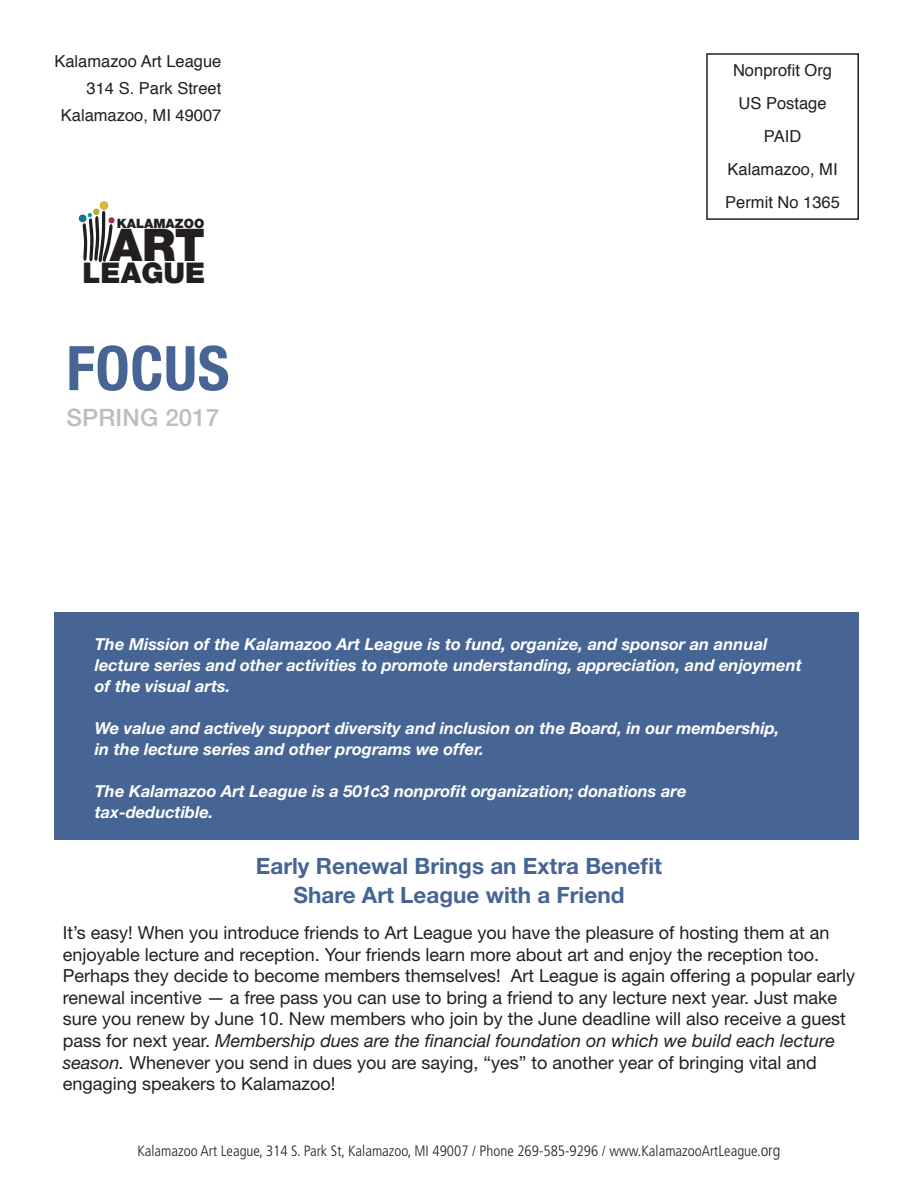
<style>
.page{position:relative;width:918px;height:1188px;background:#fff}
.page>*{position:absolute;margin:0;border:0;box-sizing:border-box;transform-origin:0 0}
.t1{font:700 condensed 61.5px "Helvetica Neue LT Std";letter-spacing:.01em;color:#466595}
.t2{font:900 45px "Helvetica Neue LT Std";color:#231f20}
.t3{font:900 28.5px "Helvetica Neue LT Std";color:#231f20}
.t4{font:500 24px "Helvetica Neue LT Std";letter-spacing:.01em;color:#bcbdc0}
.t5{font:700 22.5px/28.5px "Helvetica Neue LT Std";color:#466595;text-align:center}
.t6{font:18px/21.6px "Helvetica Neue LT Std";color:#231f20}
.t7{font:italic 700 16.5px/21px "Helvetica Neue LT Std";color:#fff}
.t8{font:16.5px/33px "Helvetica";color:#231f20;text-align:right}
.t9{font:300 condensed 15px "Frutiger LT Std";color:#231f20}
.t10{font:900 12.9px "Helvetica Neue LT Std";color:#231f20}
.s1{font-style:italic}
.s2{font-size:16.5px}
</style>
<div class="page">
<div style="left:706px;top:53px;width:153px;height:167px;border:2px solid #231f20"></div>
<svg style="left:78px;top:201px;width:37px;height:62px"></svg>
<div style="left:79px;top:214px;width:8px;height:8px;background:#1b7293;border-radius:50%"></div>
<div style="left:54px;top:612px;width:805px;height:227px;background:#466595"></div>
<p class="t8" style="left:54px;top:49px;width:168px;line-height:27px">Kalamazoo Art League<br>314 S. Park Street<br>Kalamazoo, MI 49007</p>
<p class="t10" style="left:117px;top:216px;width:89px">KALAMAZOO</p>
<h2 class="t2" style="left:110px;top:219px;width:97px">ART</h2>
<h3 class="t3" style="left:83px;top:256px;width:124px">LEAGUE</h3>
<h1 class="t1" style="left:66px;top:331px;width:165px">FOCUS</h1>
<h3 class="t4" style="left:66px;top:403px;width:155px">SPRING 2017</h3>
<p class="t8" style="left:725px;top:55px;width:116px;text-align:center">Nonprofit Org<br>US Postage<br>PAID<br>Kalamazoo, MI<br>Permit No 1365</p>
<p class="t7" style="left:95px;top:633px;width:709px">The Mission of the Kalamazoo Art League is to fund, organize, and sponsor an annual lecture series and other activities to promote understanding, appreciation, and enjoyment of the visual arts.</p>
<p class="t7" style="left:95px;top:717px;width:686px">We value and actively support diversity and inclusion on the Board, in our membership, in the lecture series and other programs we offer.</p>
<p class="t7" style="left:95px;top:780px;width:593px">The Kalamazoo Art League is a 501c3 nonprofit organization; donations are tax-deductible.</p>
<p class="t5" style="left:256px;top:851px;width:408px">Early Renewal Brings an Extra Benefit<br>Share Art League with a Friend</p>
<p class="t6" style="left:63px;top:922px;width:794px">It’s easy! When you introduce friends to Art League you have the pleasure of hosting them at an enjoyable lecture and reception. Your friends learn more about art and enjoy the reception too.<br>Perhaps they decide to become members themselves! Art League is again offering a popular early renewal incentive — a free pass you can use to bring a friend to any lecture next year. Just make sure you renew by June 10. New members who join by the June deadline will also receive a guest pass for next year. <span class="s1">Membership dues are the financial foundation on which we build each lecture season.</span> Whenever you send in dues you are saying, “yes” to another year of bringing vital and engaging speakers to Kalamazoo!</p>
<p class="t9" style="left:137px;top:1142px;width:645px">Kalamazoo Art League, 314 S. Park St, Kalamazoo, MI 49007 / Phone 269-585-9296 / www.KalamazooArtLeague.<span class="s2">org</span></p>
</div>
